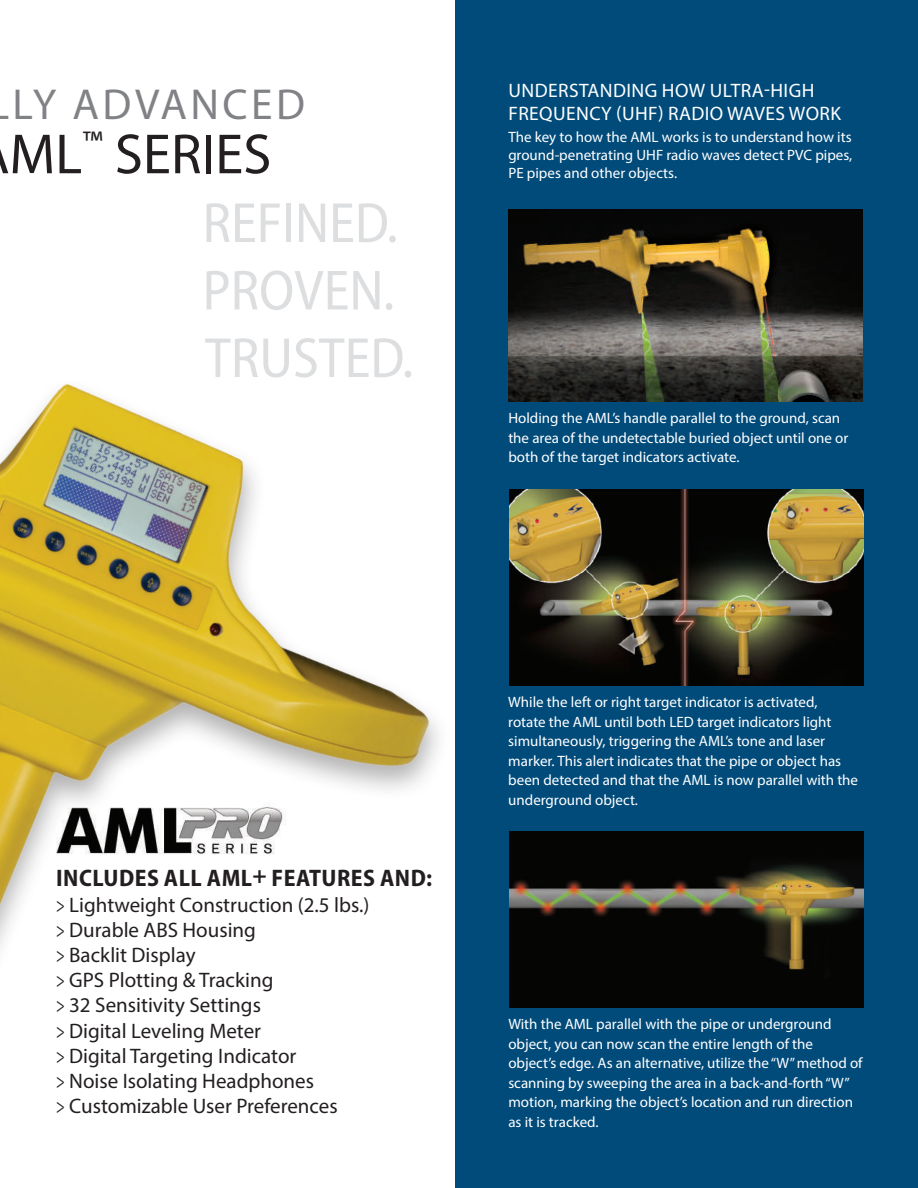
<style>
.page{position:relative;width:918px;height:1188px;background:#fff}
.page>*{position:absolute;margin:0;border:0;box-sizing:border-box;transform-origin:0 0}
.t1{font:semi-condensed 57px/67.9px "Myriad Pro";color:#dddee0}
.t2{font:43.5px "Myriad Pro";letter-spacing:.08em;color:#808285}
.t3{font:700 semi-condensed 24px "Myriad Pro";letter-spacing:.02em;color:#231f20}
.t4{font:21px/25.2px "Myriad Pro";color:#231f20;scale:.7 1}
.t5{font:19.5px/22.5px "Myriad Pro";letter-spacing:.02em;color:#fff}
.t6{font:15px/19.5px "Myriad Pro";color:#fff}
.s1{font-stretch:normal;color:#231f20}
</style>
<div class="page">
<div style="left:455px;top:0;width:463px;height:1188px;background:#014b7b"></div>
<img style="left:0;top:383px;width:439px;height:565px">
<img style="left:509px;top:832px;width:354px;height:175px">
<img style="left:508px;top:209px;width:355px;height:192px">
<img style="left:509px;top:490px;width:354px;height:195px">
<h2 class="t2" style="left:12px;top:78px;width:294px">LY ADVANCED</h2>
<h1 class="t1" style="left:203px;top:119px;width:212px;text-indent:-193px"><span class="s1">ML</span><sup>™</sup> <span class="s1">SERIES<br></span>REFINED.<br>PROVEN.<br>TRUSTED.</h1>
<h3 class="t5" style="left:509px;top:79px;width:334px">UNDERSTANDING HOW ULTRA-HIGH<br>FREQUENCY (UHF) RADIO WAVES WORK</h3>
<p class="t6" style="left:508px;top:128px;width:345px;line-height:18px;text-align:justify">The key to how the AML works is to understand how its ground-penetrating UHF radio waves detect PVC pipes, PE pipes and other objects.</p>
<p class="t6" style="left:508px;top:408px;width:342px">Holding the AML’s handle parallel to the ground, scan the area of the undetectable buried object until one or both of the target indicators activate.</p>
<h3 class="t3" style="left:56px;top:863px;width:378px">INCLUDES ALL AML+ FEATURES AND:</h3>
<p class="t4" style="left:56px;top:892px;width:449px">&gt; Lightweight Construction (2.5 lbs.) &gt; Durable ABS Housing<br>&gt; Backlit Display<br>&gt; GPS Plotting &amp; Tracking<br>&gt; 32 Sensitivity Settings<br>&gt; Digital Leveling Meter<br>&gt; Digital Targeting Indicator<br>&gt; Noise Isolating Headphones<br>&gt; Customizable User Preferences</p>
<p class="t6" style="left:508px;top:692px;width:351px">While the left or right target indicator is activated, rotate the AML until both LED target indicators light simultaneously, triggering the AML’s tone and laser marker. This alert indicates that the pipe or object has been detected and that the AML is now parallel with the underground object.</p>
<p class="t6" style="left:508px;top:1014px;width:356px">With the AML parallel with the pipe or underground object, you can now scan the entire length of the object’s edge. As an alternative, utilize the “W” method of scanning by sweeping the area in a back-and-forth “W” motion, marking the object’s location and run direction as it is tracked.</p>
</div>
